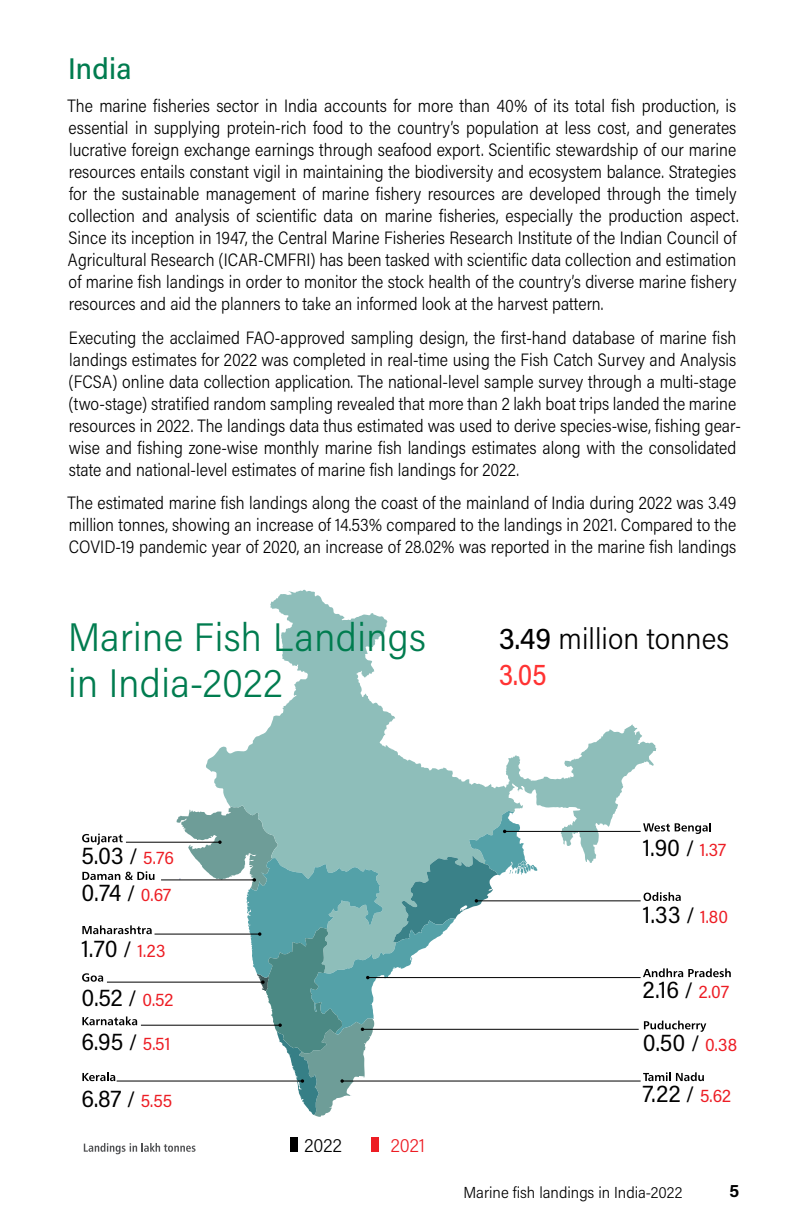
<style>
.page{position:relative;width:794px;height:1225px;background:#fff}
.page>*{position:absolute;margin:0;border:0;box-sizing:border-box;transform-origin:0 0}
.t1{font:300 40px/46px "Acumin Pro Semi Cond";letter-spacing:.01em;color:#007c4f}
.t2{font:300 30px/36px "Acumin Pro Semi Cond";color:#000}
.t3{font:500 30px "Acumin Pro Semi Cond";letter-spacing:.01em;color:#007c4f}
.t4{font:24.2px/53px "Acumin Pro Semi Cond";color:#000}
.t5{font:300 19px "Acumin Pro Semi Cond";color:#000}
.t6{font:300 19px "Acumin Pro Semi Cond";color:#ed1d24}
.t7{font:300 18px/22px "Acumin Pro Semi Cond";color:#000;scale:.94 1}
.t8{font:700 18px "Acumin Pro Semi Cond";color:#000}
.t9{font:300 16px "Acumin Pro Semi Cond";color:#000}
.s1{font-weight:500}
.s2{font-weight:500;color:#f33}
.s3{font-size:22.2px}
.s4{font-size:18.2px;color:#ed1d24}
</style>
<div class="page">
<svg style="left:206px;top:590px;width:450px;height:312px"></svg>
<svg style="left:82px;top:925px;width:70px;height:9px"></svg>
<svg style="left:82px;top:973px;width:21px;height:8px"></svg>
<svg style="left:82px;top:1016px;width:55px;height:9px"></svg>
<svg style="left:82px;top:1072px;width:33px;height:9px"></svg>
<svg style="left:643px;top:1072px;width:27px;height:9px"></svg>
<svg style="left:676px;top:1072px;width:28px;height:9px"></svg>
<svg style="left:644px;top:1020px;width:62px;height:11px"></svg>
<svg style="left:643px;top:968px;width:88px;height:9px"></svg>
<svg style="left:643px;top:892px;width:37px;height:9px"></svg>
<svg style="left:643px;top:822px;width:68px;height:12px"></svg>
<svg style="left:82px;top:871px;width:72px;height:9px"></svg>
<hr style="left:117px;top:1080px;width:185px;height:1px;background:#000">
<hr style="left:342px;top:1080px;width:298px;height:1px;background:#000">
<hr style="left:362px;top:1029px;width:276px;height:1px;background:#000">
<hr style="left:368px;top:977px;width:272px;height:1px;background:#000">
<hr style="left:476px;top:900px;width:164px;height:1px;background:#000">
<hr style="left:504px;top:831px;width:136px;height:1px;background:#000">
<hr style="left:141px;top:1024px;width:139px;height:1px;background:#000">
<hr style="left:107px;top:981px;width:156px;height:1px;background:#000">
<hr style="left:154px;top:933px;width:106px;height:1px;background:#000">
<hr style="left:161px;top:879px;width:93px;height:1px;background:#000">
<hr style="left:126px;top:842px;width:94px;height:1px;background:#000">
<svg style="left:176px;top:803px;width:361px;height:313px"></svg>
<svg style="left:84px;top:1143px;width:111px;height:11px"></svg>
<svg style="left:82px;top:833px;width:41px;height:11px"></svg>
<div style="left:290px;top:1137px;width:7px;height:14px;background:#000"></div>
<div style="left:371px;top:1137px;width:8px;height:14px;background:#ed1d24"></div>
<h2 class="t3" style="left:68px;top:47px;width:65px">India</h2>
<p class="t7" style="left:68px;top:94px;width:715px">The marine fisheries sector in India accounts for more than 40% of its total fish production, is essential in supplying protein-rich food to the country’s population at less cost, and generates lucrative foreign exchange earnings through seafood export. Scientific stewardship of our marine resources entails constant vigil in maintaining the biodiversity and ecosystem balance. Strategies for the sustainable management of marine fishery resources are developed through the timely collection and analysis of scientific data on marine fisheries, especially the production aspect.<br>Since its inception in 1947, the Central Marine Fisheries Research Institute of the Indian Council of Agricultural Research (ICAR-CMFRI) has been tasked with scientific data collection and estimation of marine fish landings in order to monitor the stock health of the country’s diverse marine fishery resources and aid the planners to take an informed look at the harvest pattern.</p>
<p class="t7" style="left:69px;top:325px;width:717px">Executing the acclaimed FAO-approved sampling design, the first-hand database of marine fish landings estimates for 2022 was completed in real-time using the Fish Catch Survey and Analysis (FCSA) online data collection application. The national-level sample survey through a multi-stage (two-stage) stratified random sampling revealed that more than 2 lakh boat trips landed the marine resources in 2022. The landings data thus estimated was used to derive species-wise, fishing gear&shy;wise and fishing zone-wise monthly marine fish landings estimates along with the consolidated state and national-level estimates of marine fish landings for 2022.</p>
<p class="t7" style="left:67px;top:491px;width:713px;text-align:justify">The estimated marine fish landings along the coast of the mainland of India during 2022 was 3.49 million tonnes, showing an increase of 14.53% compared to the landings in 2021. Compared to the COVID-19 pandemic year of 2020, an increase of 28.02% was reported in the marine fish landings</p>
<h1 class="t1" style="left:68px;top:612px;width:359px">Marine Fish Landings in India-2022</h1>
<h2 class="t2" style="left:499px;top:619px;width:231px"><span class="s1">3.49</span> million tonnes<br><span class="s2">3.05</span></h2>
<h3 class="t4" style="left:81px;top:828px;width:94px">5.03 <span class="s3">/</span> <span class="s4">5.76</span></h3>
<h3 class="t4" style="left:81px;top:865px;width:91px">0.74 <span class="s3">/</span> <span class="s4">0.67</span></h3>
<h3 class="t4" style="left:81px;top:921px;width:85px">1.70 <span class="s3">/</span> <span class="s4">1.23</span></h3>
<h3 class="t4" style="left:81px;top:974px;width:93px;line-height:44px">0.52 <span class="s3">/</span> <span class="s4">0.52<br></span>6.95 <span class="s3">/</span> <span class="s4">5.51</span></h3>
<h3 class="t4" style="left:81px;top:1070px;width:92px">6.87 <span class="s3">/</span> <span class="s4">5.55</span></h3>
<p class="t5" style="left:304px;top:1132px;width:39px">2022</p>
<p class="t6" style="left:391px;top:1132px;width:36px">2021</p>
<h3 class="t4" style="left:643px;top:820px;width:85px">1.90 <span class="s3">/</span> <span class="s4">1.37</span></h3>
<h3 class="t4" style="left:643px;top:887px;width:87px">1.33 <span class="s3">/</span> <span class="s4">1.80</span></h3>
<h3 class="t4" style="left:643px;top:962px;width:96px">2.16 <span class="s3">/</span> <span class="s4">2.07<br></span>0.50 <span class="s3">/</span> <span class="s4">0.38</span></h3>
<h3 class="t4" style="left:643px;top:1065px;width:89px">7.22 <span class="s3">/</span> <span class="s4">5.62</span></h3>
<p class="t9" style="left:463px;top:1181px;width:220px">Marine fish landings in India-2022</p>
<p class="t8" style="left:729px;top:1178px;width:11px">5</p>
</div>
